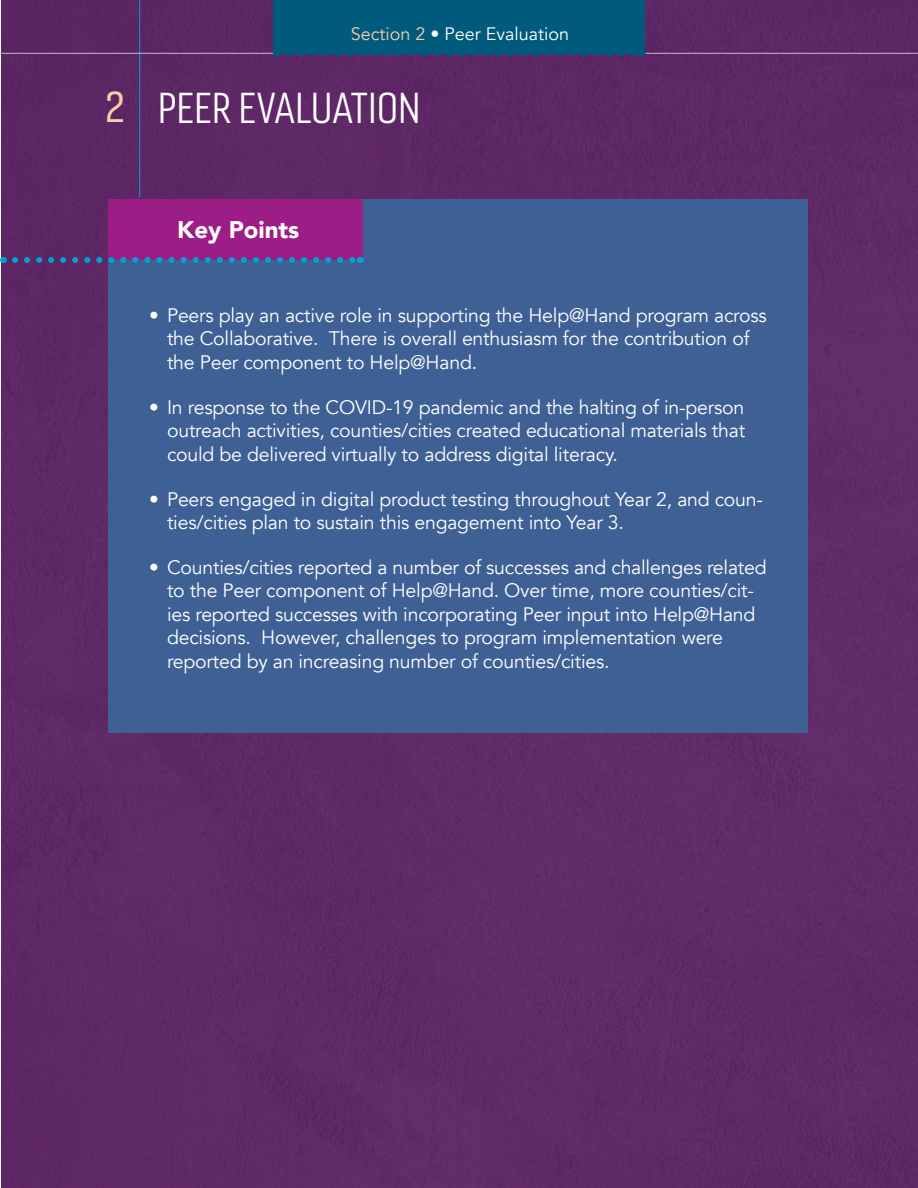
<style>
.page{position:relative;width:918px;height:1188px;background:#fff}
.page>*{position:absolute;margin:0;border:0;box-sizing:border-box;transform-origin:0 0}
.t1{font:42px "Gineso Con Boo";color:#fff}
.t2{font:900 24px "Avenir";color:#fff}
.t3{font:19.5px/23.4px "Avenir";letter-spacing:-.01em;color:#fff}
.t4{font:18px "Avenir";color:#fff}
.s1{color:#f7cfa9}
.s2{font-family:"Gineso Nor Reg";color:#f7cfa9}
</style>
<div class="page">
<div style="left:1px;top:0;width:917px;height:1188px;background:#5f2867"></div>
<hr style="left:139px;top:0;width:1px;height:198px;background:#00a2d2">
<div style="left:108px;top:199px;width:700px;height:533px;background:#3e6095"></div>
<div style="left:108px;top:199px;width:255px;height:61px;background:#9d1d86"></div>
<svg style="left:15px;top:257px;width:339px;height:6px"></svg>
<hr style="left:0;top:53px;width:918px;height:1px;background:#bfc1c3">
<div style="left:273px;top:0;width:372px;height:54px;background:#005a7c"></div>
<svg style="left:288px;top:54px;width:348px;height:3px"></svg>
<p class="t4" style="left:351px;top:23px;width:220px"><span class="s1">Section 2</span> • Peer Evaluation</p>
<h1 class="t1" style="left:105px;top:82px;width:317px"><span class="s2">2</span> PEER EVALUATION</h1>
<p class="t2" style="left:177px;top:209px;width:124px">Key Points</p>
<p class="t3" style="left:167px;top:304px;width:601px;text-indent:-18px">• Peers play an active role in supporting the Help@Hand program across the Collaborative. There is overall enthusiasm for the contribution of the Peer component to Help@Hand.</p>
<p class="t3" style="left:167px;top:396px;width:580px;text-align:justify;text-indent:-18px">• In response to the COVID-19 pandemic and the halting of in-person outreach activities, counties/cities created educational materials that could be delivered virtually to address digital literacy.</p>
<p class="t3" style="left:167px;top:487px;width:598px;text-indent:-18px">• Peers engaged in digital product testing throughout Year 2, and coun&shy;ties/cities plan to sustain this engagement into Year 3.</p>
<p class="t3" style="left:167px;top:556px;width:601px;text-indent:-18px">• Counties/cities reported a number of successes and challenges related to the Peer component of Help@Hand. Over time, more counties/cit&shy;ies reported successes with incorporating Peer input into Help@Hand decisions. However, challenges to program implementation were reported by an increasing number of counties/cities.</p>
</div>
